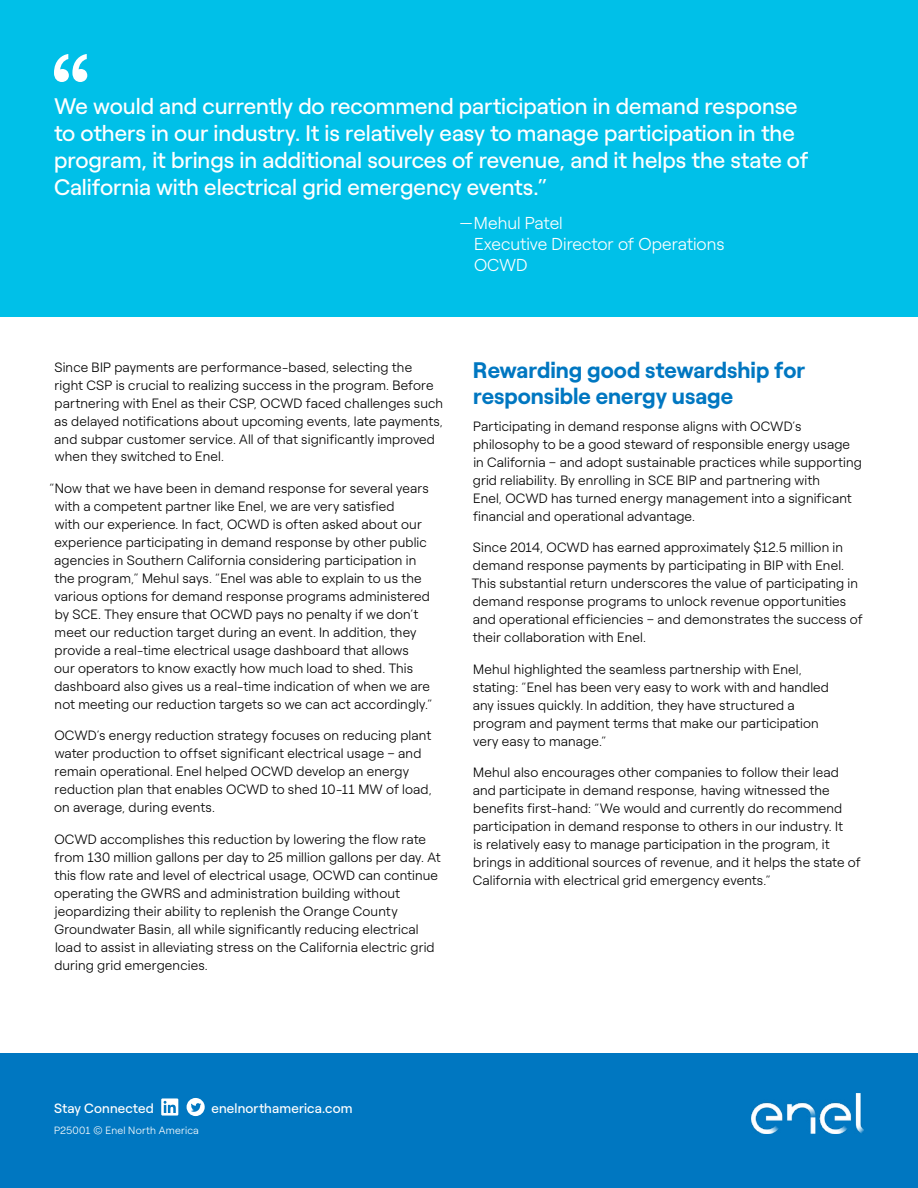
<style>
.page{position:relative;width:918px;height:1188px;background:#fff}
.page>*{position:absolute;margin:0;border:0;box-sizing:border-box;transform-origin:0 0}
.t1{font:22.5px/27px "Roobert ENEL";letter-spacing:-.005em;color:#fff}
.t2{font:700 22.5px/25.5px "Roobert ENEL";color:#0077c1}
.t3{font:300 17.25px/21px "Roobert ENEL";color:#fff}
.t4{font:300 13.5px/18px "Roobert ENEL";letter-spacing:.01em;color:#000}
.t5{font:13.5px "Roobert ENEL";letter-spacing:.01em;color:#fff}
.t6{font:300 10.5px "Roobert ENEL";letter-spacing:.02em;color:#fff}
</style>
<div class="page">
<div style="left:0;top:1053px;width:918px;height:135px;background:#0077c1"></div>
<svg style="left:161px;top:1098px;width:17px;height:18px"></svg>
<svg style="left:187px;top:1098px;width:18px;height:18px"></svg>
<img style="left:752px;top:1093px;width:112px;height:41px">
<div style="left:0;top:0;width:918px;height:316px;background:#00c0e8"></div>
<svg style="left:54px;top:54px;width:33px;height:28px"></svg>
<p class="t1" style="left:54px;top:91px;width:756px">We would and currently do recommend participation in demand response to others in our industry. It is relatively easy to manage participation in the program, it brings in additional sources of revenue, and it helps the state of California with electrical grid emergency events.”</p>
<p class="t3" style="left:474px;top:212px;width:252px;text-indent:-15px">— Mehul Patel<br>Executive Director of Operations<br>OCWD</p>
<p class="t4" style="left:54px;top:357px;width:390px">Since BIP payments are performance-based, selecting the right CSP is crucial to realizing success in the program. Before partnering with Enel as their CSP, OCWD faced challenges such as delayed notifications about upcoming events, late payments, and subpar customer service. All of that significantly improved when they switched to Enel.</p>
<p class="t4" style="left:54px;top:478px;width:380px;text-indent:-5px">“Now that we have been in demand response for several years with a competent partner like Enel, we are very satisfied<br>with our experience. In fact, OCWD is often asked about our experience participating in demand response by other public agencies in Southern California considering participation in the program,” Mehul says. “Enel was able to explain to us the various options for demand response programs administered by SCE. They ensure that OCWD pays no penalty if we don’t meet our reduction target during an event. In addition, they provide a real-time electrical usage dashboard that allows our operators to know exactly how much load to shed. This dashboard also gives us a real-time indication of when we are not meeting our reduction targets so we can act accordingly.”</p>
<p class="t4" style="left:54px;top:726px;width:379px">OCWD’s energy reduction strategy focuses on reducing plant water production to offset significant electrical usage – and remain operational. Enel helped OCWD develop an energy reduction plan that enables OCWD to shed 10-11 MW of load, on average, during events.</p>
<p class="t4" style="left:54px;top:829px;width:388px">OCWD accomplishes this reduction by lowering the flow rate from 130 million gallons per day to 25 million gallons per day. At this flow rate and level of electrical usage, OCWD can continue operating the GWRS and administration building without jeopardizing their ability to replenish the Orange County Groundwater Basin, all while significantly reducing electrical load to assist in alleviating stress on the California electric grid during grid emergencies.</p>
<h1 class="t2" style="left:473px;top:356px;width:334px">Rewarding good stewardship for responsible energy usage</h1>
<p class="t4" style="left:473px;top:416px;width:390px">Participating in demand response aligns with OCWD’s philosophy to be a good steward of responsible energy usage in California – and adopt sustainable practices while supporting grid reliability. By enrolling in SCE BIP and partnering with<br>Enel, OCWD has turned energy management into a significant financial and operational advantage.</p>
<p class="t4" style="left:472px;top:538px;width:392px">Since 2014, OCWD has earned approximately $12.5 million in demand response payments by participating in BIP with Enel.<br>This substantial return underscores the value of participating in demand response programs to unlock revenue opportunities and operational efficiencies – and demonstrates the success of their collaboration with Enel.</p>
<p class="t4" style="left:473px;top:659px;width:358px">Mehul highlighted the seamless partnership with Enel, stating: “Enel has been very easy to work with and handled any issues quickly. In addition, they have structured a program and payment terms that make our participation very easy to manage.”</p>
<p class="t4" style="left:473px;top:762px;width:389px">Mehul also encourages other companies to follow their lead and participate in demand response, having witnessed the benefits first-hand: “We would and currently do recommend participation in demand response to others in our industry. It<br>is relatively easy to manage participation in the program, it brings in additional sources of revenue, and it helps the state of California with electrical grid emergency events.”</p>
<p class="t5" style="left:54px;top:1098px;width:101px">Stay Connected</p>
<p class="t6" style="left:54px;top:1122px;width:146px">P25001 © Enel North America</p>
<p class="t5" style="left:211px;top:1098px;width:143px">enelnorthamerica.com</p>
</div>
